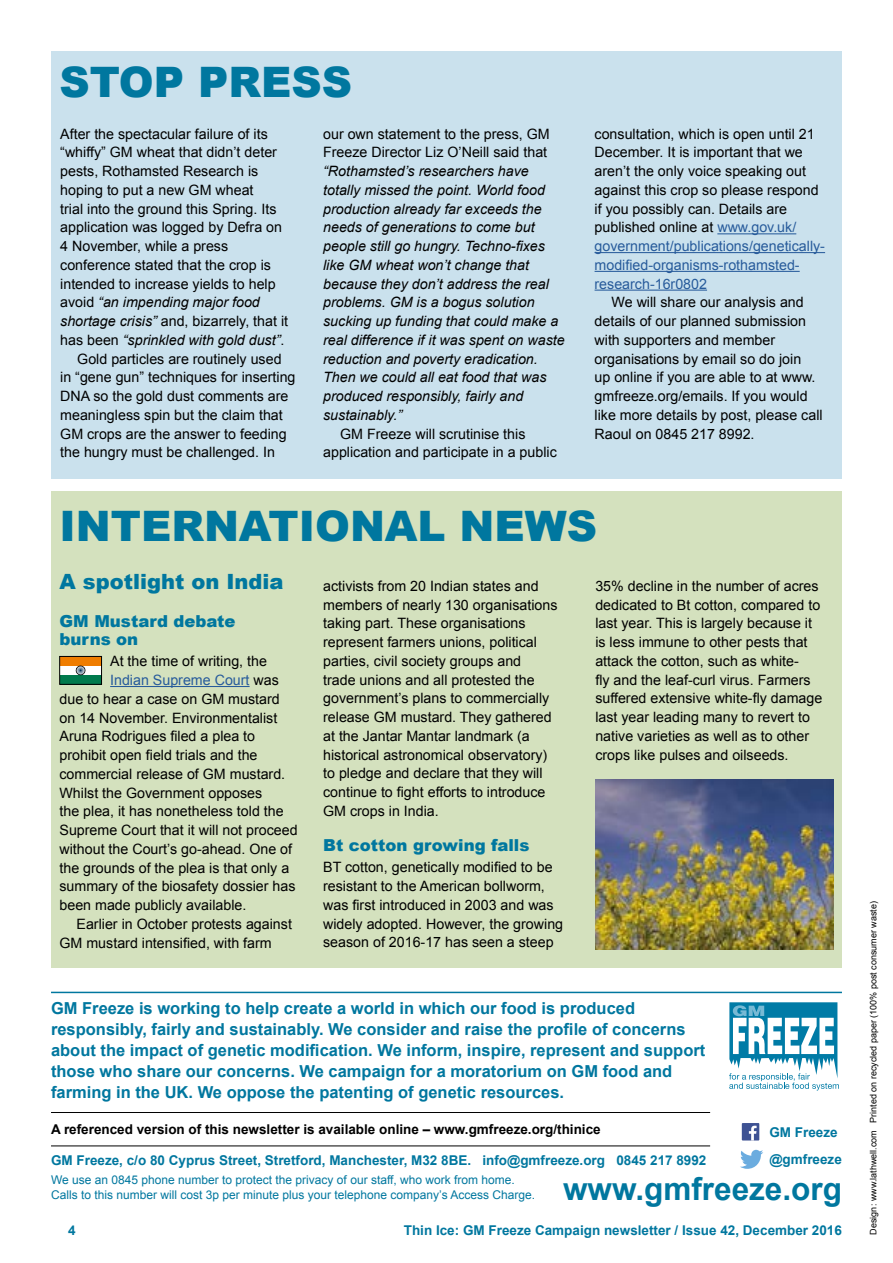
<style>
.page{position:relative;width:893px;height:1263px;background:#fff}
.page>*{position:absolute;margin:0;border:0;box-sizing:border-box;transform-origin:0 0}
.t1{font:900 42px "Arial";color:#00779f}
.t2{font:700 31.5px "Arial";color:#00779f}
.t3{font:900 21px "Arial";color:#00779f}
.t4{font:700 16.5px/21px "Arial";color:#00779f}
.t5{font:900 16.5px/18.8px "Arial";color:#00779f}
.t6{font:14.25px/18.8px "Arial";color:#000}
.t7{font:italic 14.25px/18.8px "Arial";color:#000}
.t8{font:14.25px "Arial";color:#275b9b}
.t9{font:700 13.5px/27.3px "Arial";color:#00779f}
.t10{font:700 13.5px "Arial";color:#000}
.t11{font:12px/14.4px "Arial";color:#00779f}
.t12{font:9px "Arial";color:#000}
.s1{font-style:normal}
.s2{font-style:italic}
.s3{color:#275b9b}
.s4{color:#000}
</style>
<div class="page">
<div style="left:51px;top:492px;width:791px;height:476px;background:#d4e1be"></div>
<hr style="left:110px;top:686px;width:140px;height:1px;background:#275b9b">
<hr style="left:51px;top:992px;width:791px;height:1px;background:#00779f">
<hr style="left:51px;top:1145px;width:659px;height:1px;background:#000">
<hr style="left:51px;top:1112px;width:659px;height:1px;background:#000">
<svg style="left:729px;top:1002px;width:110px;height:88px"></svg>
<svg style="left:740px;top:1150px;width:23px;height:19px"></svg>
<div style="left:742px;top:1123px;width:17px;height:17px;background:#3e5293"></div>
<svg style="left:749px;top:1126px;width:8px;height:14px"></svg>
<img style="left:595px;top:779px;width:238px;height:171px">
<div style="left:60px;top:656px;width:42px;height:28px;background:#fff"></div>
<div style="left:60px;top:656px;width:42px;height:10px;background:#ef7d00"></div>
<div style="left:60px;top:675px;width:42px;height:9px;background:#007a4d"></div>
<div style="left:76px;top:666px;width:9px;height:9px;border:1px solid #000;border-radius:50%"></div>
<svg style="left:76px;top:666px;width:9px;height:8px"></svg>
<div style="left:60px;top:656px;width:42px;height:28px;border:1px solid #000"></div>
<div style="left:51px;top:51px;width:791px;height:427px;background:#cae1ed"></div>
<hr style="left:717px;top:233px;width:79px;height:1px;background:#275b9b">
<hr style="left:595px;top:252px;width:230px;height:1px;background:#275b9b">
<hr style="left:595px;top:271px;width:205px;height:1px;background:#275b9b">
<hr style="left:595px;top:290px;width:112px;height:1px;background:#275b9b">
<h1 class="t1" style="left:60px;top:52px;width:294px">STOP PRESS</h1>
<p class="t6" style="left:60px;top:124px;width:209px">After the spectacular failure of its</p>
<p class="t6" style="left:60px;top:143px;width:218px">“whiffy” GM wheat that didn’t deter</p>
<p class="t6" style="left:60px;top:162px;width:199px">pests, Rothamsted Research is</p>
<p class="t6" style="left:60px;top:181px;width:195px">hoping to put a new GM wheat</p>
<p class="t6" style="left:60px;top:199px;width:218px">trial into the ground this Spring. Its</p>
<p class="t6" style="left:60px;top:218px;width:223px">application was logged by Defra on</p>
<p class="t6" style="left:60px;top:237px;width:169px">4 November, while a press</p>
<p class="t6" style="left:60px;top:256px;width:212px">conference stated that the crop is</p>
<p class="t6" style="left:60px;top:274px;width:217px">intended to increase yields to help</p>
<p class="t7" style="left:60px;top:293px;width:201px"><span class="s1">avoid</span> “an impending major food</p>
<p class="t6" style="left:60px;top:312px;width:229px"><span class="s2">shortage crisis”</span> and, bizarrely, that it</p>
<p class="t7" style="left:60px;top:331px;width:226px"><span class="s1">has been</span> “sprinkled with gold dust”<span class="s1">.</span></p>
<p class="t6" style="left:77px;top:349px;width:206px">Gold particles are routinely used</p>
<p class="t6" style="left:60px;top:368px;width:237px">in “gene gun” techniques for inserting</p>
<p class="t6" style="left:60px;top:387px;width:230px">DNA so the gold dust comments are</p>
<p class="t6" style="left:60px;top:406px;width:224px">meaningless spin but the claim that</p>
<p class="t6" style="left:60px;top:424px;width:228px">GM crops are the answer to feeding</p>
<p class="t6" style="left:60px;top:443px;width:216px">the hungry must be challenged. In</p>
<p class="t6" style="left:323px;top:124px;width:228px">our own statement to the press, GM<br>Freeze Director Liz O’Neill said that</p>
<p class="t7" style="left:323px;top:162px;width:243px">“Rothamsted’s researchers have totally missed the point. World food production already far exceeds the needs of generations to come but people still go hungry. Techno-fixes like GM wheat won’t change that because they don’t address the real problems. GM is a bogus solution sucking up funding that could make a real difference if it was spent on waste reduction and poverty eradication.<br>Then we could all eat food that was produced responsibly, fairly and sustainably.”</p>
<p class="t6" style="left:323px;top:424px;width:235px;text-indent:17px">GM Freeze will scrutinise this application and participate in a public</p>
<p class="t6" style="left:595px;top:124px;width:232px">consultation, which is open until 21<br>December. It is important that we aren’t the only voice speaking out against this crop so please respond if you possibly can. Details are published online at <span class="s3">www.gov.uk/ government/publications/genetically&shy;modified-organisms-rothamsted&shy;research-16r0802</span></p>
<p class="t6" style="left:595px;top:293px;width:230px;text-indent:17px">We will share our analysis and details of our planned submission with supporters and member organisations by email so do join<br>up online if you are able to at www. gmfreeze.org/emails. If you would like more details by post, please call<br>Raoul on 0845 217 8992.</p>
<h1 class="t1" style="left:60px;top:495px;width:539px">INTERNATIONAL NEWS</h1>
<h3 class="t3" style="left:60px;top:566px;width:226px">A spotlight on India</h3>
<p class="t5" style="left:60px;top:611px;width:177px">GM Mustard debate burns on</p>
<p class="t6" style="left:110px;top:652px;width:158px">At the time of writing, the</p>
<p class="t8" style="left:110px;top:671px;width:170px">Indian Supreme Court <span class="s4">was</span></p>
<p class="t6" style="left:60px;top:689px;width:222px">due to hear a case on GM mustard</p>
<p class="t6" style="left:60px;top:708px;width:219px">on 14 November. Environmentalist</p>
<p class="t6" style="left:60px;top:727px;width:197px">Aruna Rodrigues filed a plea to</p>
<p class="t6" style="left:60px;top:746px;width:200px">prohibit open field trials and the</p>
<p class="t6" style="left:60px;top:764px;width:227px">commercial release of GM mustard.</p>
<p class="t6" style="left:60px;top:783px;width:204px">Whilst the Government opposes</p>
<p class="t6" style="left:60px;top:802px;width:226px">the plea, it has nonetheless told the</p>
<p class="t6" style="left:60px;top:821px;width:240px">Supreme Court that it will not proceed</p>
<p class="t6" style="left:60px;top:839px;width:234px">without the Court’s go-ahead. One of</p>
<p class="t6" style="left:60px;top:858px;width:231px">the grounds of the plea is that only a</p>
<p class="t6" style="left:60px;top:877px;width:238px">summary of the biosafety dossier has</p>
<p class="t6" style="left:60px;top:896px;width:188px">been made publicly available.</p>
<p class="t6" style="left:77px;top:914px;width:217px">Earlier in October protests against</p>
<p class="t6" style="left:60px;top:933px;width:214px">GM mustard intensified, with farm</p>
<p class="t6" style="left:323px;top:576px;width:236px">activists from 20 Indian states and members of nearly 130 organisations taking part. These organisations represent farmers unions, political parties, civil society groups and<br>trade unions and all protested the government’s plans to commercially release GM mustard. They gathered at the Jantar Mantar landmark (a historical astronomical observatory) to pledge and declare that they will continue to fight efforts to introduce GM crops in India.</p>
<p class="t5" style="left:323px;top:836px;width:208px">Bt cotton growing falls</p>
<p class="t6" style="left:323px;top:858px;width:242px">BT cotton, genetically modified to be resistant to the American bollworm, was first introduced in 2003 and was widely adopted. However, the growing season of 2016-17 has seen a steep</p>
<p class="t6" style="left:595px;top:577px;width:229px">35% decline in the number of acres dedicated to Bt cotton, compared to last year. This is largely because it is less immune to other pests that attack the cotton, such as white-<br>fly and the leaf-curl virus. Farmers suffered extensive white-fly damage last year leading many to revert to native varieties as well as to other crops like pulses and oilseeds.</p>
<p class="t4" style="left:51px;top:998px;width:656px">GM Freeze is working to help create a world in which our food is produced responsibly, fairly and sustainably. We consider and raise the profile of concerns about the impact of genetic modification. We inform, inspire, represent and support those who share our concerns. We campaign for a moratorium on GM food and farming in the UK. We oppose the patenting of genetic resources.</p>
<p class="t10" style="left:51px;top:1120px;width:551px">A referenced version of this newsletter is available online – www.gmfreeze.org/thinice</p>
<p class="t9" style="left:769px;top:1119px;width:74px">GM Freeze @gmfreeze</p>
<p class="t9" style="left:51px;top:1147px;width:657px">GM Freeze, c/o 80 Cyprus Street, Stretford, Manchester, M32 8BE. info@gmfreeze.org 0845 217 8992</p>
<p class="t11" style="left:51px;top:1173px;width:486px">We use an 0845 phone number to protect the privacy of our staff, who work from home.<br>Calls to this number will cost 3p per minute plus your telephone company’s Access Charge.</p>
<h2 class="t2" style="left:563px;top:1168px;width:280px">www.gmfreeze.org</h2>
<p class="t9" style="left:68px;top:1216px;width:9px">4</p>
<p class="t9" style="left:404px;top:1216px;width:440px">Thin Ice: GM Freeze Campaign newsletter / Issue 42, December 2016</p>
<p class="t12" style="left:867px;top:1234px;width:335px;rotate:-90deg">Design: www.lathwell.com Printed on recycled paper (100% post consumer waste)</p>
</div>
